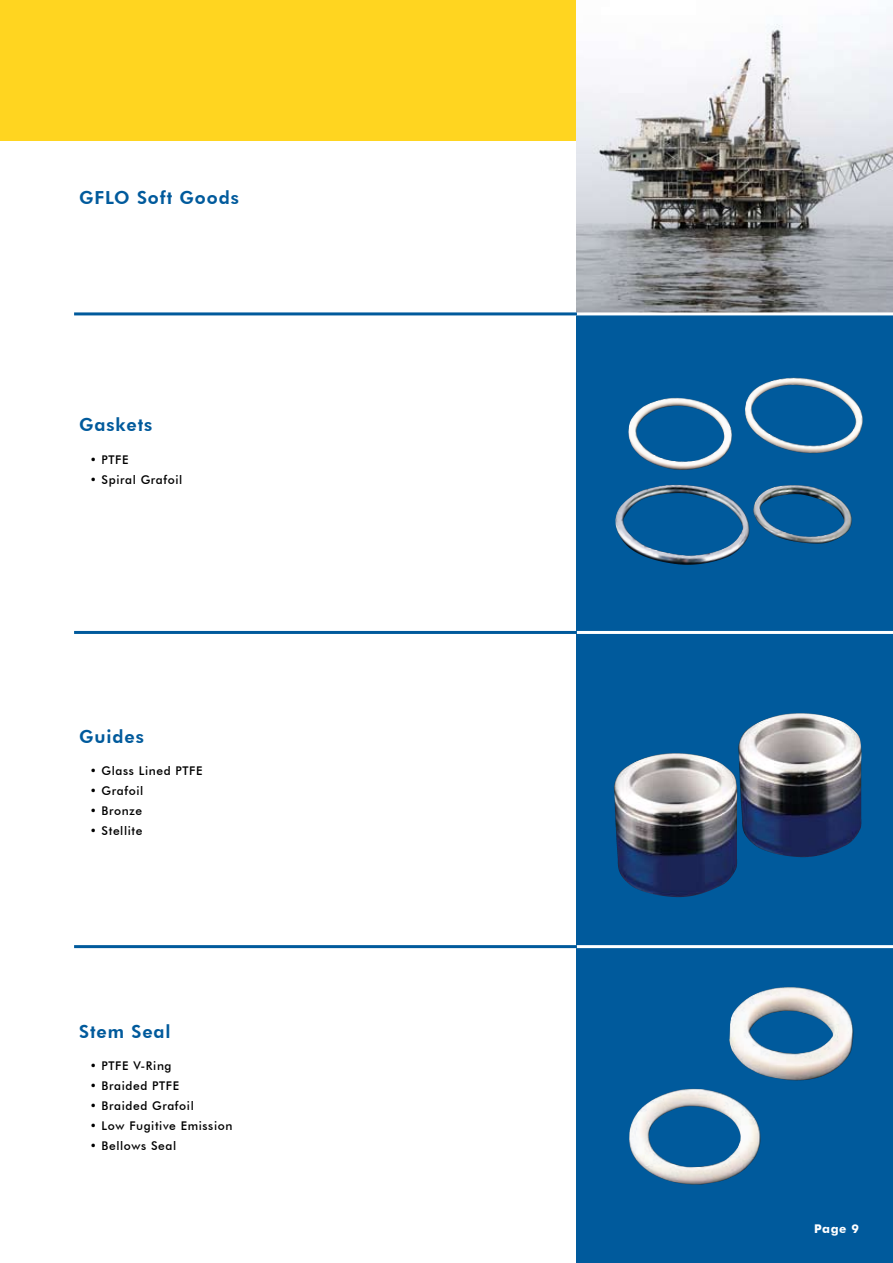
<style>
.page{position:relative;width:893px;height:1263px;background:#fff}
.page>*{position:absolute;margin:0;border:0;box-sizing:border-box;transform-origin:0 0}
.t1{font:800 18px "Futura BT";letter-spacing:.05em;color:#005a9c}
.t2{font:500 12px "Futura BT";letter-spacing:.05em;color:#000}
.t3{font:700 12px "Futura BT";color:#fff}
</style>
<div class="page">
<div style="left:0;top:0;width:893px;height:140px;background:#ffd520"></div>
<svg style="left:577px;top:315px;width:316px;height:948px;background:#16629b"></svg>
<img style="left:577px;top:0;width:316px;height:312px">
<img style="left:616px;top:529px;width:54px;height:34px">
<img style="left:728px;top:987px;width:99px;height:94px">
<hr style="left:575px;top:631px;width:318px;height:3px;background:#fff">
<hr style="left:74px;top:631px;width:503px;height:3px;background:#005a9c">
<hr style="left:575px;top:945px;width:318px;height:3px;background:#fff">
<hr style="left:74px;top:945px;width:503px;height:3px;background:#005a9c">
<img style="left:757px;top:713px;width:39px;height:10px">
<hr style="left:74px;top:312px;width:503px;height:3px;background:#005a9c">
<h1 class="t1" style="left:79px;top:187px;width:161px">GFLO Soft Goods</h1>
<h1 class="t1" style="left:79px;top:414px;width:75px">Gaskets</h1>
<p class="t2" style="left:90px;top:452px;width:40px">• PTFE</p>
<p class="t2" style="left:90px;top:472px;width:94px">• Spiral Grafoil</p>
<h1 class="t1" style="left:79px;top:725px;width:66px">Guides</h1>
<p class="t2" style="left:90px;top:764px;width:114px">• Glass Lined PTFE</p>
<p class="t2" style="left:90px;top:784px;width:55px">• Grafoil</p>
<p class="t2" style="left:90px;top:803px;width:54px">• Bronze</p>
<p class="t2" style="left:90px;top:823px;width:54px">• Stellite</p>
<h1 class="t1" style="left:79px;top:1020px;width:93px">Stem Seal</h1>
<p class="t2" style="left:90px;top:1059px;width:83px">• PTFE V-Ring</p>
<p class="t2" style="left:90px;top:1078px;width:91px">• Braided PTFE</p>
<p class="t2" style="left:90px;top:1098px;width:106px">• Braided Grafoil</p>
<p class="t2" style="left:90px;top:1118px;width:144px">• Low Fugitive Emission</p>
<p class="t2" style="left:90px;top:1138px;width:88px">• Bellows Seal</p>
<p class="t3" style="left:814px;top:1221px;width:46px">Page 9</p>
</div>
